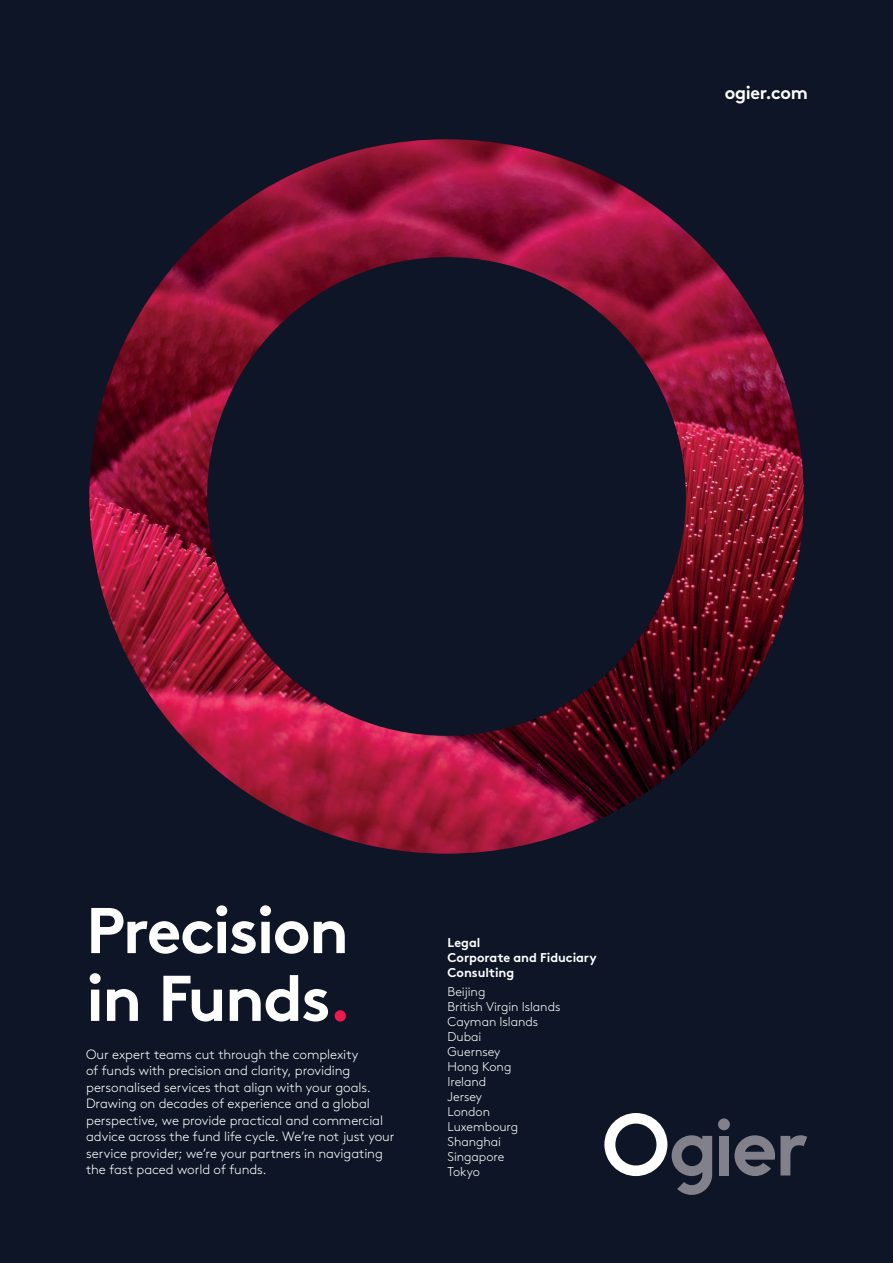
<style>
.page{position:relative;width:893px;height:1263px;background:#0d1526}
.page>*{position:absolute;margin:0;border:0;box-sizing:border-box;transform-origin:0 0}
.t1{font:700 64.5px/67.8px "Brown Std";letter-spacing:-.03em;color:#fff}
.t2{font:700 18px "Brown Std";letter-spacing:-.015em;color:#fff}
.t3{font:300 13.5px/16.5px "Brown Std";letter-spacing:-.005em;color:#fff}
.t4{font:300 12.75px/15px "Brown Std";letter-spacing:-.005em;color:#fff}
.t5{font:700 12.75px/15px "Brown Std";letter-spacing:-.005em;color:#fff}
.s1{color:#ed1951}
</style>
<div class="page">
<img style="left:89px;top:139px;width:715px;height:715px">
<div style="left:719px;top:1136px;width:10px;height:39px;background:#82808a"></div>
<div style="left:718px;top:1118px;width:12px;height:12px;background:#82808a;border-radius:50%"></div>
<svg style="left:604px;top:1113px;width:108px;height:82px"></svg>
<svg style="left:734px;top:1135px;width:73px;height:41px"></svg>
<p class="t2" style="left:725px;top:81px;width:85px">ogier.com</p>
<p class="t1" style="left:86px;top:896px;width:267px">Precision in Funds<span class="s1">.</span></p>
<p class="t3" style="left:86px;top:1046px;width:310px">Our expert teams cut through the complexity<br>of funds with precision and clarity, providing personalised services that align with your goals.<br>Drawing on decades of experience and a global perspective, we provide practical and commercial advice across the fund life cycle. We’re not just your service provider; we’re your partners in navigating the fast paced world of funds.</p>
<p class="t5" style="left:448px;top:935px;width:151px">Legal<br>Corporate and Fiduciary<br>Consulting</p>
<p class="t4" style="left:448px;top:985px;width:114px">Beijing<br>British Virgin Islands<br>Cayman Islands<br>Dubai<br>Guernsey<br>Hong Kong<br>Ireland<br>Jersey<br>London<br>Luxembourg<br>Shanghai<br>Singapore<br>Tokyo</p>
</div>
